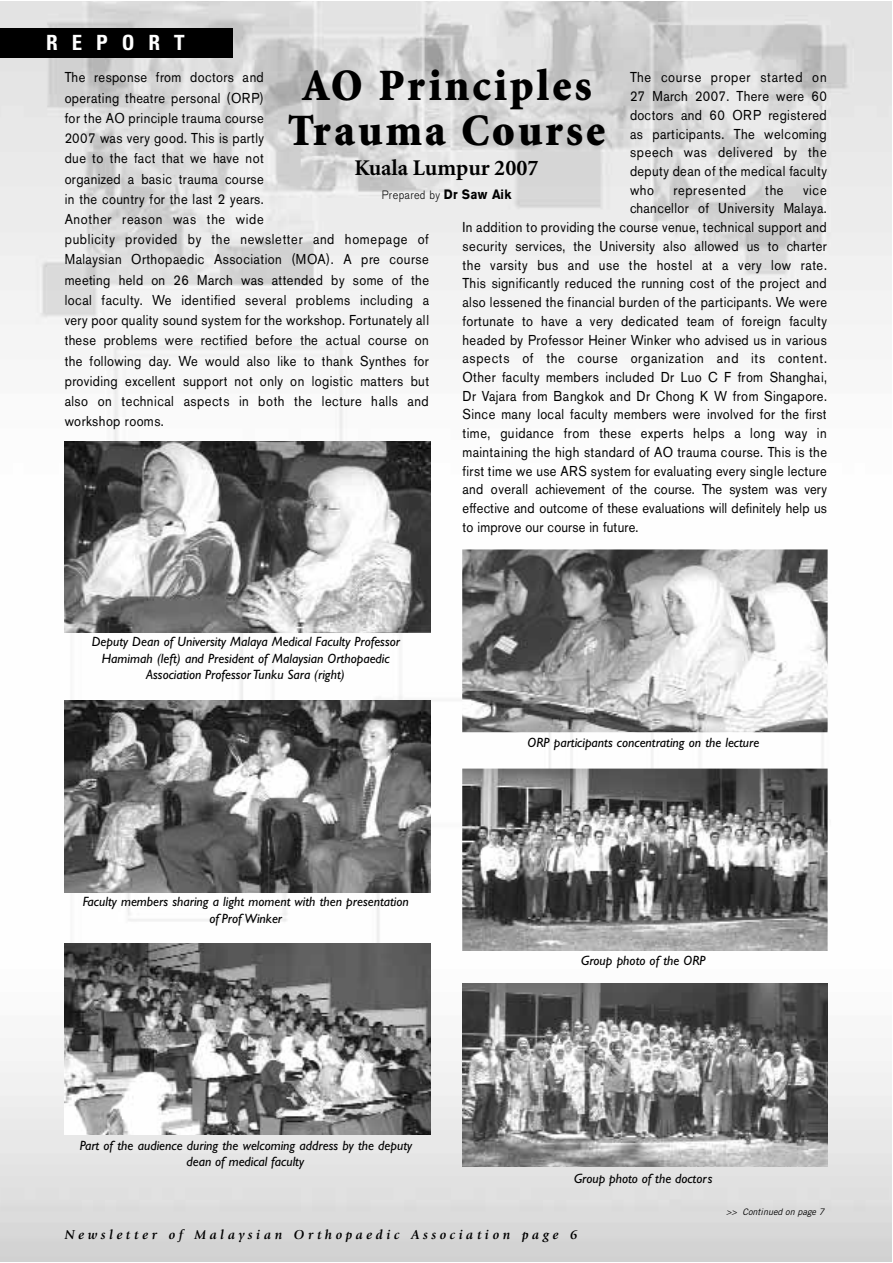
<style>
.page{position:relative;width:893px;height:1263px;background:#fff}
.page>*{position:absolute;margin:0;border:0;box-sizing:border-box;transform-origin:0 0}
.t1{font:900 45px/45px "Minion";letter-spacing:.075em;color:#000;text-align:center;scale:.95 1}
.t2{font:700 22.5px "Minion";color:#000}
.t3{font:700 condensed 21px "Univers";color:#fff}
.t4{font:14.25px/20.2px "Volvo Sans";letter-spacing:.035em;color:#000;scale:.9 1}
.t5{font:14.25px "Volvo Sans";letter-spacing:.015em;color:#000;scale:.9 1}
.t6{font:14.25px "Volvo Sans";letter-spacing:.005em;color:#000;scale:.9 1}
.t7{font:14.25px "Volvo Sans";letter-spacing:.055em;color:#000;scale:.9 1}
.t8{font:14.25px "Volvo Sans";letter-spacing:.06em;color:#000;scale:.9 1}
.t9{font:italic 13.5px/16px "Gill Sans";color:#000;text-align:center}
.t10{font:italic 700 13.5px "Giovanni";letter-spacing:.265em;color:#000}
.t11{font:300 12px "Volvo Sans";letter-spacing:.035em;color:#000;scale:.9 1}
.t12{font:italic 9px "Trade Gothic";color:#000}
.s1{font-weight:700;font-size:13.5px}
</style>
<div class="page">
<img style="left:1px;top:2px;width:890px;height:1260px">
<img style="left:65px;top:441px;width:365px;height:191px">
<img style="left:462px;top:549px;width:365px;height:183px">
<img style="left:462px;top:769px;width:365px;height:182px">
<img style="left:462px;top:984px;width:365px;height:182px">
<img style="left:65px;top:701px;width:365px;height:191px">
<img style="left:65px;top:944px;width:365px;height:191px">
<div style="left:1px;top:28px;width:232px;height:30px;background:#000"></div>
<h3 class="t3" style="left:46px;top:35px;width:140px">R E P O R T</h3>
<h1 class="t1" style="left:288px;top:67px;width:335px">AO Pri n c i p l e s<br>Trauma Co u rs e</h1>
<h2 class="t2" style="left:354px;top:159px;width:185px">Kuala Lumpur 2007</h2>
<p class="t11" style="left:382px;top:188px;width:146px">Prepared by <span class="s1">Dr Saw Ai k</span></p>
<p class="t4" style="left:65px;top:69px;width:406px">The response from doctors and<br>operating theatre personal (ORP )<br>for the AO principle trauma course<br>2007 was very good. This is partly<br>due to the fact that we have not<br>organized a basic trauma course<br>in the country for the last 2 years.<br>Another reason was the wide<br>publicity provided by the newsletter and homepage of Malaysian Orthopaedic Association (MOA). A pre course meeting held on 26 March was attended by some of the local faculty. We identified several problems including a very poor quality sound system for the workshop. Fortunately all these problems were rectified before the actual course on the following day. We would also like to thank Synthes for providing excellent support not only on logistic matters but also on technical aspects in both the lecture halls and workshop rooms.</p>
<p class="t4" style="left:630px;top:70px;width:220px;line-height:18.8px;text-align:justify">The course proper started on 27 March 2007. There were 60 doctors and 60 ORP registered as participants. The welcoming s p e e ch was delivered by the deputy dean of the medical faculty who</p>
<p class="t8" style="left:673px;top:185px;width:82px">represented</p>
<p class="t4" style="left:765px;top:181px;width:22px">the</p>
<p class="t4" style="left:803px;top:181px;width:28px">vice</p>
<p class="t4" style="left:630px;top:200px;width:220px">chancellor of University Malaya.</p>
<p class="t4" style="left:462px;top:219px;width:406px">In addition to providing the course venue, technical support and</p>
<p class="t4" style="left:462px;top:237px;width:406px">security services, the University also allowed us to charter</p>
<p class="t4" style="left:462px;top:256px;width:406px">the varsity bus and use the hostel at a very low rate.</p>
<p class="t4" style="left:462px;top:275px;width:406px">This significantly reduced the running cost of the project and</p>
<p class="t4" style="left:462px;top:294px;width:407px">also lessened the financial burden of the participants. We were</p>
<p class="t4" style="left:462px;top:312px;width:406px">fortunate to have a very dedicated team of foreign faculty</p>
<p class="t4" style="left:462px;top:331px;width:406px">headed by Professor Heiner Winker who advised us in various</p>
<p class="t7" style="left:462px;top:353px;width:406px">aspects of the course organization and its content.</p>
<p class="t4" style="left:462px;top:368px;width:406px">Other faculty members included Dr Luo C F from Shanghai,</p>
<p class="t4" style="left:462px;top:387px;width:406px">Dr Vajara from Bangkok and Dr Chong K W from Singapore.</p>
<p class="t4" style="left:462px;top:406px;width:406px">Since many local faculty members were involved for the first</p>
<p class="t4" style="left:462px;top:425px;width:406px">time, guidance from these experts helps a long way in</p>
<p class="t4" style="left:462px;top:443px;width:406px">m a i n taining the high standard of AO trauma course. This is the</p>
<p class="t4" style="left:462px;top:462px;width:406px">first time we use ARS system for evaluating every single lecture</p>
<p class="t5" style="left:462px;top:484px;width:406px">and overall a chievement of the course. The system was very</p>
<p class="t6" style="left:462px;top:503px;width:406px">effective and outcome of these evaluations will definitely help us</p>
<p class="t5" style="left:462px;top:522px;width:197px">to improve our course in future.</p>
<p class="t9" style="left:92px;top:635px;width:310px">Deputy Dean of University Malaya Medical Faculty Professor<br>Hamimah (left) and President of Malaysian Orthopaedic<br>Association Professor Tunku Sara (right)</p>
<p class="t9" style="left:83px;top:895px;width:327px">Faculty members sharing a light moment with then presentation of Prof Winker</p>
<p class="t9" style="left:80px;top:1139px;width:334px">Part of the audience during the welcoming address by the deputy dean of medical faculty</p>
<p class="t9" style="left:527px;top:736px;width:233px">ORP participants concentrating on the lecture</p>
<p class="t9" style="left:581px;top:954px;width:126px">Group photo of the ORP</p>
<p class="t9" style="left:574px;top:1172px;width:140px">Group photo of the doctors</p>
<p class="t12" style="left:726px;top:1208px;width:99px">&gt;&gt; Continued on page 7</p>
<p class="t10" style="left:65px;top:1229px;width:514px">Newsletter of Malaysian Orthopaedic Association page 6</p>
</div>
